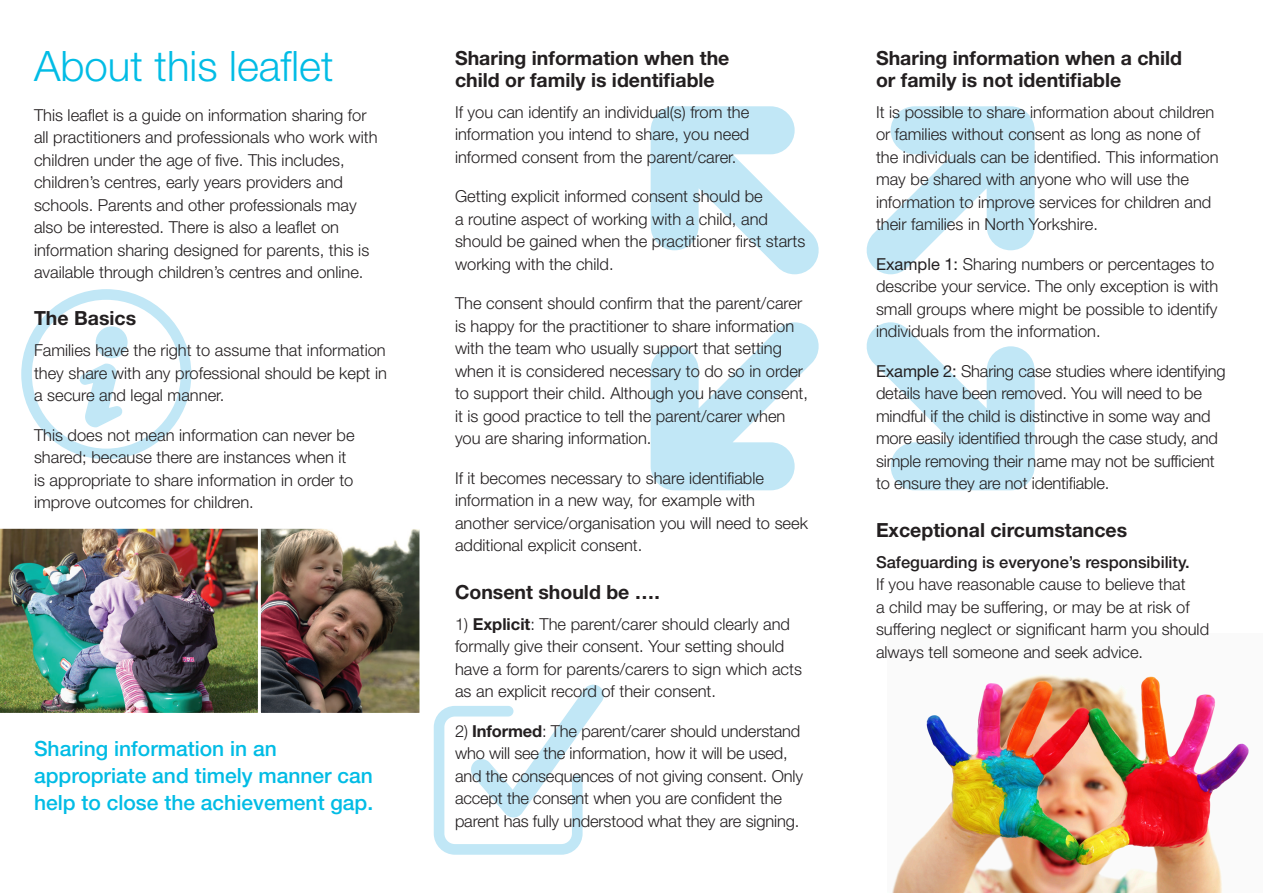
<style>
.page{position:relative;width:1263px;height:893px;background:#fff}
.page>*{position:absolute;margin:0;border:0;box-sizing:border-box;transform-origin:0 0}
.Title_main_head{font:300 42px "Helvetica Neue LT Std";color:#02bce5}
.Pull_quote{font:500 21px/27px "Helvetica Neue LT Std";color:#02bce5}
.Sub_heading{font:700 19.5px/21.8px "Helvetica Neue LT Std";color:#231f20}
.Body_copy{font:300 16.5px/22.5px "Helvetica Neue LT Std";color:#231f20}
.s1{font-weight:700}
.s2{font-weight:400}
.s3{font-weight:500}
</style>
<div class="page">
<svg style="left:21px;top:289px;width:170px;height:170px"></svg>
<svg style="left:434px;top:684px;width:170px;height:171px"></svg>
<svg style="left:866px;top:322px;width:169px;height:168px"></svg>
<svg style="left:651px;top:106px;width:168px;height:168px"></svg>
<svg style="left:866px;top:106px;width:169px;height:168px"></svg>
<svg style="left:651px;top:322px;width:168px;height:168px"></svg>
<img style="left:892px;top:674px;width:357px;height:219px">
<img style="left:262px;top:530px;width:156px;height:181px">
<img style="left:0;top:528px;width:258px;height:185px">
<div style="left:259px;top:527px;width:162px;height:187px;border:2px solid #fff"></div>
<p class="Title_main_head" style="left:34px;top:40px;width:301px">About this leaflet</p>
<p class="Body_copy" style="left:34px;top:103px;width:345px">This leaflet is a guide on information sharing for all practitioners and professionals who work with children under the age of five. This includes, children’s centres, early years providers and schools. Parents and other professionals may also be interested. There is also a leaflet on information sharing designed for parents, this is available through children’s centres and online.</p>
<p class="Sub_heading" style="left:34px;top:307px;width:104px">The Basics</p>
<p class="Body_copy" style="left:34px;top:339px;width:354px;text-align:justify">Families have the right to assume that information they share with any professional should be kept in a secure and legal manner.</p>
<p class="Body_copy" style="left:34px;top:423px;width:322px">This does not mean information can never be shared; because there are instances when it is appropriate to share information in order to improve outcomes for children.</p>
<p class="Pull_quote" style="left:34px;top:734px;width:341px">Sharing information in an appropriate and timely manner can help to close the achievement gap.</p>
<p class="Sub_heading" style="left:455px;top:47px;width:276px">Sharing information when the child or family is identifiable</p>
<p class="Body_copy" style="left:455px;top:100px;width:296px;text-align:justify">If you can identify an individual(s) from the information you intend to share, you need informed consent from the parent/carer.</p>
<p class="Body_copy" style="left:455px;top:185px;width:352px">Getting explicit informed consent should be<br>a routine aspect of working with a child, and should be gained when the practitioner first starts working with the child.</p>
<p class="Body_copy" style="left:455px;top:292px;width:354px">The consent should confirm that the parent/carer is happy for the practitioner to share information with the team who usually support that setting when it is considered necessary to do so in order to support their child. Although you have consent, it is good practice to tell the parent/carer when you are sharing information.</p>
<p class="Body_copy" style="left:455px;top:466px;width:354px">If it becomes necessary to share identifiable information in a new way, for example with another service/organisation you will need to seek additional explicit consent.</p>
<p class="Sub_heading" style="left:455px;top:580px;width:206px">Consent should be ….</p>
<p class="Body_copy" style="left:455px;top:612px;width:348px">1) <span class="s1">Explicit</span>: The parent/carer should clearly and formally give their consent. Your setting should have a form for parents/carers to sign which acts as an explicit record of their consent.</p>
<p class="Body_copy" style="left:455px;top:719px;width:350px">2) <span class="s1">Informed</span>: The parent/carer should understand who will see the information, how it will be used, and the consequences of not giving consent. Only accept the consent when you are confident the parent has fully understood what they are signing.</p>
<p class="Sub_heading" style="left:876px;top:47px;width:308px">Sharing information when a child or family is not identifiable</p>
<p class="Body_copy" style="left:876px;top:100px;width:344px">It is possible to share information about children or families without consent as long as none of the individuals can be identified. This information may be shared with anyone who will use the information to improve services for children and their families in North Yorkshire.</p>
<p class="Body_copy" style="left:876px;top:252px;width:344px"><span class="s2">Example 1:</span> Sharing numbers or percentages to describe your service. The only exception is with small groups where might be possible to identify individuals from the information.</p>
<p class="Body_copy" style="left:876px;top:359px;width:351px"><span class="s2">Example 2:</span> Sharing case studies where identifying details have been removed. You will need to be mindful if the child is distinctive in some way and more easily identified through the case study, and simple removing their name may not be sufficient to ensure they are not identifiable.</p>
<p class="Sub_heading" style="left:876px;top:518px;width:253px">Exceptional circumstances</p>
<p class="Body_copy" style="left:876px;top:550px;width:335px"><span class="s3">Safeguarding is everyone’s responsibility.<br></span>If you have reasonable cause to believe that<br>a child may be suffering, or may be at risk of suffering neglect or significant harm you should always tell someone and seek advice.</p>
</div>
